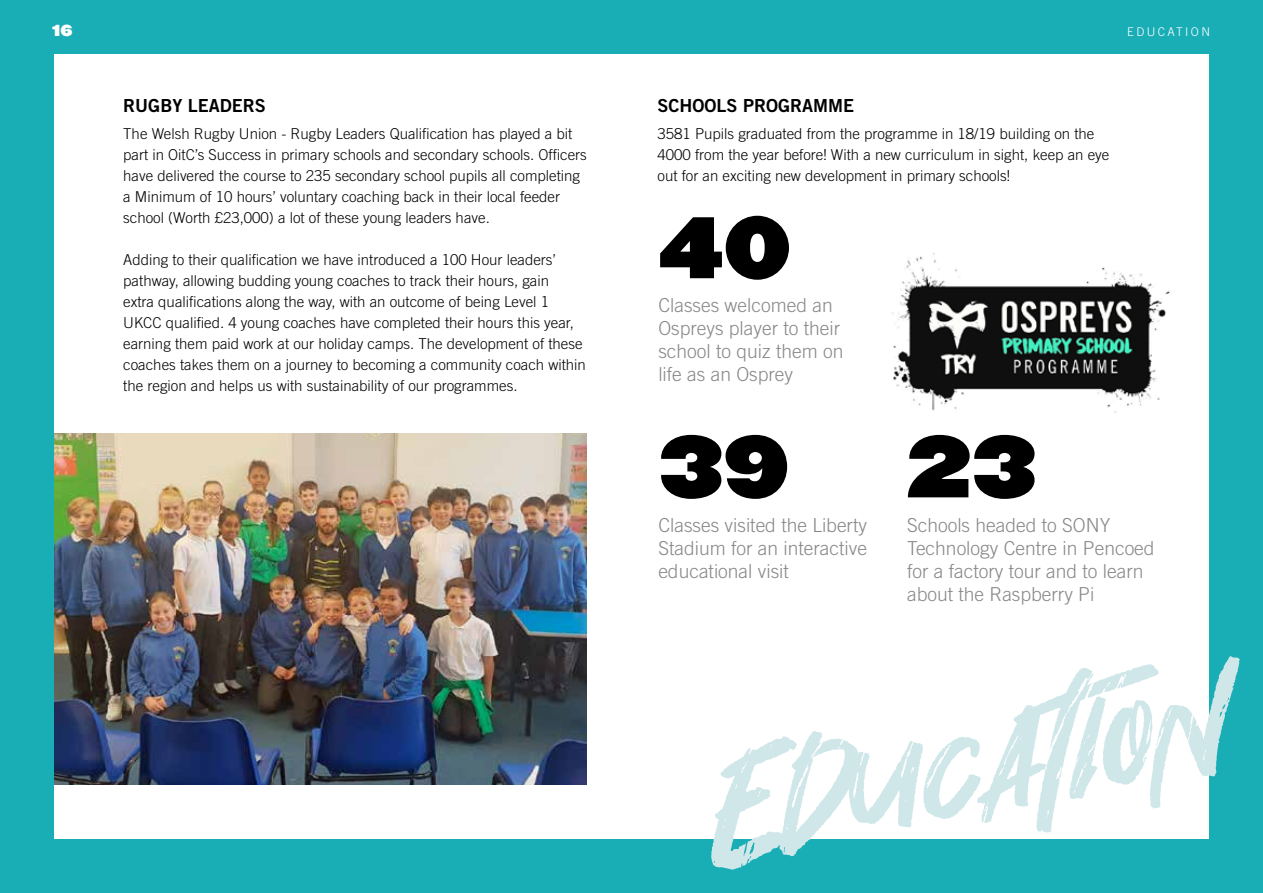
<style>
.page{position:relative;width:1263px;height:893px;background:#19adb6}
.page>*{position:absolute;margin:0;border:0;box-sizing:border-box;transform-origin:0 0}
.t1{font:162.75px "Hey November";color:#d0e7ea}
.t2{font:76.2px "Champion HTF Heavyweight";color:#000}
.t3{font:300 19.2px/23.1px "Trade Gothic";color:#878787}
.t4{font:18px "Trade Gothic Bold Two";color:#000}
.t5{font:300 15px/21px "Trade Gothic";color:#000}
.t6{font:13.95px "Champion HTF Heavyweight";color:#fff}
.t7{font:300 12px "Trade Gothic";letter-spacing:.2em;color:#fff}
</style>
<div class="page">
<div style="left:54px;top:54px;width:1155px;height:785px;background:#fff"></div>
<img style="left:55px;top:433px;width:531px;height:352px">
<img style="left:892px;top:253px;width:278px;height:160px">
<p class="t6" style="left:52px;top:21px;width:22px">16</p>
<p class="t7" style="left:1127px;top:24px;width:84px">EDUCATION</p>
<p class="t4" style="left:123px;top:95px;width:144px">RUGBY LEADERS</p>
<p class="t5" style="left:123px;top:123px;width:465px">The Welsh Rugby Union - Rugby Leaders Qualification has played a bit part in OitC’s Success in primary schools and secondary schools. Officers have delivered the course to 235 secondary school pupils all completing a Minimum of 10 hours’ voluntary coaching back in their local feeder school (Worth £23,000) a lot of these young leaders have.</p>
<p class="t5" style="left:123px;top:249px;width:464px">Adding to their qualification we have introduced a 100 Hour leaders’ pathway, allowing budding young coaches to track their hours, gain<br>extra qualifications along the way, with an outcome of being Level 1<br>UKCC qualified. 4 young coaches have completed their hours this year, earning them paid work at our holiday camps. The development of these coaches takes them on a journey to becoming a community coach within the region and helps us with sustainability of our programmes.</p>
<p class="t4" style="left:657px;top:95px;width:198px">SCHOOLS PROGRAMME</p>
<p class="t5" style="left:657px;top:123px;width:453px">3581 Pupils graduated from the programme in 18/19 building on the<br>4000 from the year before! With a new curriculum in sight, keep an eye out for an exciting new development in primary schools!</p>
<h2 class="t2" style="left:659px;top:197px;width:134px">40</h2>
<p class="t3" style="left:658px;top:293px;width:187px">Classes welcomed an<br>Ospreys player to their school to quiz them on life as an Osprey</p>
<h2 class="t2" style="left:659px;top:416px;width:132px">39</h2>
<h2 class="t2" style="left:907px;top:416px;width:131px">23</h2>
<p class="t3" style="left:658px;top:513px;width:210px;text-align:justify">Classes visited the Liberty Stadium for an interactive educational visit</p>
<p class="t3" style="left:907px;top:513px;width:249px">Schools headed to SONY<br>Technology Centre in Pencoed for a factory tour and to learn about the Raspberry Pi</p>
<h1 class="t1" style="left:696px;top:727px;width:522px;rotate:-10deg">EDUCATION</h1>
</div>
